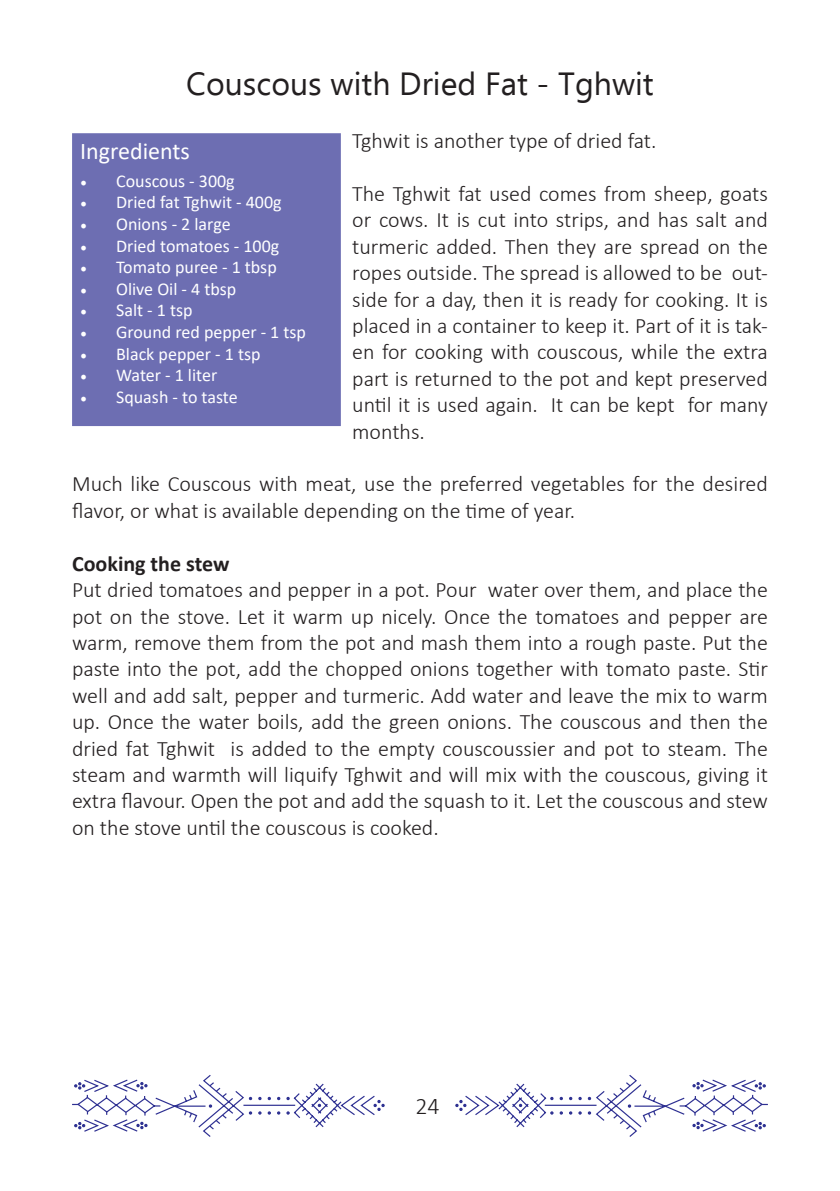
<style>
.page{position:relative;width:840px;height:1191px;background:#fff}
.page>*{position:absolute;margin:0;border:0;box-sizing:border-box;transform-origin:0 0}
.Headline{font:32px "Ebrima";color:#231f20}
.t1{font:24px "Calibri";color:#fff}
.t2{font:300 24px "Calibri";color:#231f20}
.t3{font:300 22px/26.4px "Calibri";color:#231f20;text-align:justify}
.t4{font:700 22px "Calibri";color:#231f20}
.t5{font:18px "Calibri";color:#fff}
.s1{font-family:"Minion Pro"}
</style>
<div class="page">
<div style="left:76px;top:137px;width:260px;height:285px;background:#6d6eb2"></div>
<svg style="left:455px;top:1075px;width:313px;height:62px"></svg>
<svg style="left:72px;top:1075px;width:312px;height:62px"></svg>
<p class="Headline" style="left:186px;top:60px;width:469px">Couscous with Dried Fat - Tghwit</p>
<p class="t3" style="left:352px;top:127px;width:305px">Tghwit is another type of dried fat.</p>
<p class="t3" style="left:352px;top:180px;width:417px">The Tghwit fat used comes from sheep, goats or cows. It is cut into strips, and has salt and turmeric added. Then they are spread on the ropes outside. The spread is allowed to be out&shy;side for a day, then it is ready for cooking. It is placed in a container to keep it. Part of it is tak&shy;en for cooking with couscous, while the extra part is returned to the pot and kept preserved until it is used again. It can be kept for many months.</p>
<p class="t3" style="left:72px;top:471px;width:697px">Much like Couscous with meat, use the preferred vegetables for the desired flavor, or what is available depending on the time of year.</p>
<p class="t4" style="left:72px;top:548px;width:159px">Cooking the stew</p>
<p class="t3" style="left:72px;top:576px;width:697px">Put dried tomatoes and pepper in a pot. Pour water over them, and place the pot on the stove. Let it warm up nicely. Once the tomatoes and pepper are warm, remove them from the pot and mash them into a rough paste. Put the paste into the pot, add the chopped onions together with tomato paste. Stir well and add salt, pepper and turmeric. Add water and leave the mix to warm up. Once the water boils, add the green onions. The couscous and then the dried fat Tghwit is added to the empty couscoussier and pot to steam. The steam and warmth will liquify Tghwit and will mix with the couscous, giving it extra flavour. Open the pot and add the squash to it. Let the couscous and stew on the stove until the couscous is cooked.</p>
<p class="t1" style="left:80px;top:135px;width:111px">Ingredients</p>
<p class="t5" style="left:80px;top:168px;width:156px"><span class="s1">•</span> Couscous - 300g</p>
<p class="t5" style="left:80px;top:190px;width:203px"><span class="s1">•</span> Dried fat Tghwit - 400g</p>
<p class="t5" style="left:80px;top:212px;width:152px"><span class="s1">•</span> Onions - 2 large</p>
<p class="t5" style="left:80px;top:233px;width:200px"><span class="s1">•</span> Dried tomatoes - 100g</p>
<p class="t5" style="left:80px;top:255px;width:198px"><span class="s1">•</span> Tomato puree - 1 tbsp</p>
<p class="t5" style="left:80px;top:276px;width:158px"><span class="s1">•</span> Olive Oil - 4 tbsp</p>
<p class="t5" style="left:80px;top:298px;width:114px"><span class="s1">•</span> Salt - 1 tsp</p>
<p class="t5" style="left:80px;top:320px;width:227px"><span class="s1">•</span> Ground red pepper - 1 tsp</p>
<p class="t5" style="left:80px;top:341px;width:182px"><span class="s1">•</span> Black pepper - 1 tsp</p>
<p class="t5" style="left:80px;top:363px;width:139px"><span class="s1">•</span> Water - 1 liter</p>
<p class="t5" style="left:80px;top:384px;width:159px"><span class="s1">•</span> Squash - to taste</p>
<p class="t2" style="left:415px;top:1091px;width:26px">24</p>
</div>
